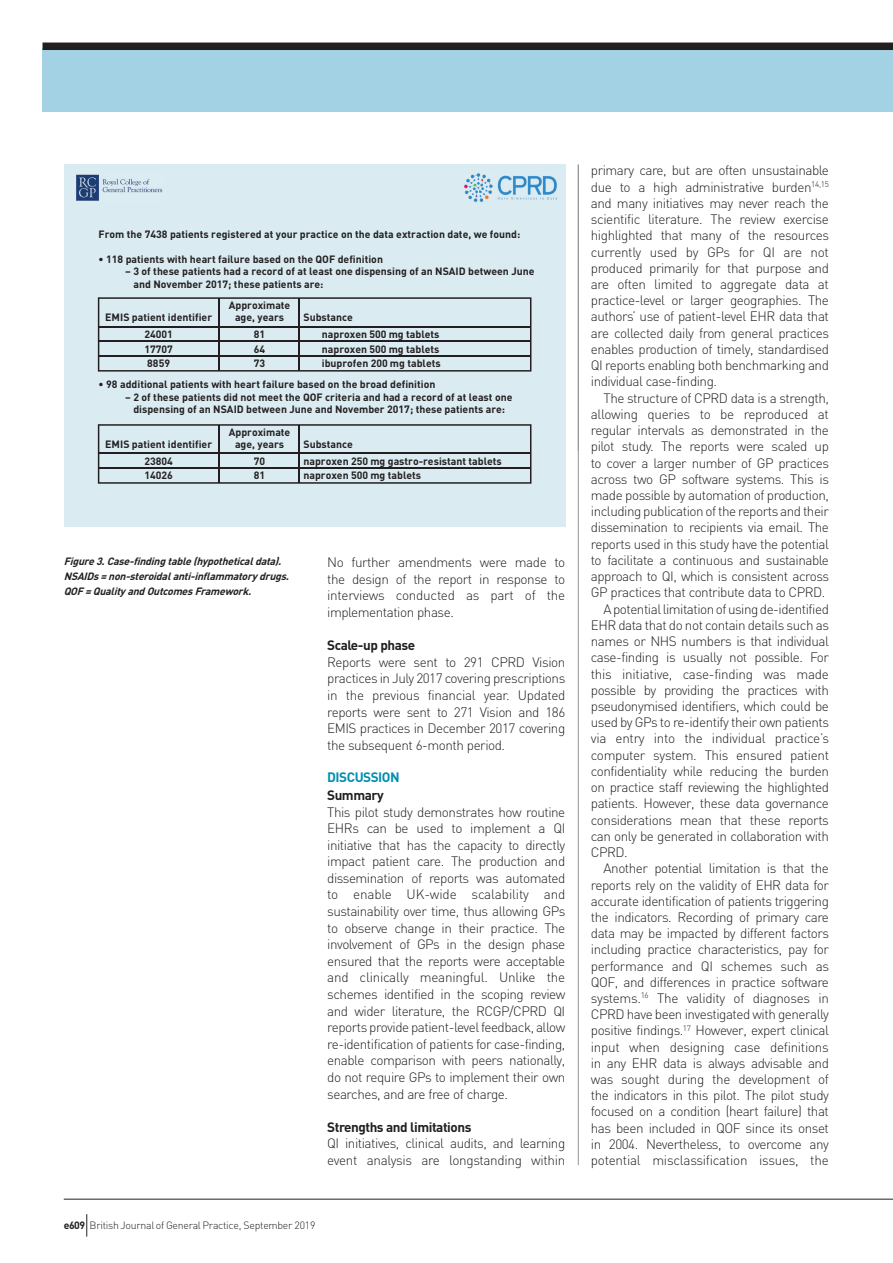
<style>
.page{position:relative;width:893px;height:1263px;background:#fff}
.page>*{position:absolute;margin:0;border:0;box-sizing:border-box;transform-origin:0 0}
.t1{font:300 13.5px/16.6px "DIN";letter-spacing:-.035em;color:#231f20;text-align:justify}
.t2{font:700 13.5px "DIN";letter-spacing:-.035em;color:#231f20}
.t3{font:700 13.5px "DIN";letter-spacing:-.035em;color:#008fb3}
.t4{font:700 10.5px/14.7px "DIN";color:#231f20}
.t5{font:italic 700 10.5px/15px "DIN";color:#231f20}
.t6{font:300 10.5px "DIN";letter-spacing:-.025em;color:#231f20}
.s1{font-weight:700}
</style>
<div class="page">
<div style="left:43px;top:48px;width:850px;height:64px;background:#a2d2e3"></div>
<div style="left:43px;top:43px;width:850px;height:7px;background:#231f20"></div>
<hr style="left:578px;top:165px;width:1px;height:1000px;background:#939598">
<div style="left:64px;top:165px;width:502px;height:362px;background:#daebf2"></div>
<svg style="left:98px;top:297px;width:433px;height:75px"></svg>
<hr style="left:219px;top:298px;width:1px;height:72px;background:#231f20">
<hr style="left:298px;top:298px;width:2px;height:72px;background:#231f20">
<hr style="left:99px;top:326px;width:432px;height:1px;background:#231f20">
<hr style="left:99px;top:341px;width:432px;height:1px;background:#231f20">
<hr style="left:99px;top:355px;width:432px;height:2px;background:#231f20">
<svg style="left:98px;top:424px;width:433px;height:60px"></svg>
<hr style="left:219px;top:425px;width:1px;height:57px;background:#231f20">
<hr style="left:298px;top:425px;width:2px;height:57px;background:#231f20">
<hr style="left:99px;top:453px;width:432px;height:1px;background:#231f20">
<hr style="left:99px;top:467px;width:432px;height:2px;background:#231f20">
<img style="left:76px;top:174px;width:87px;height:27px">
<img style="left:464px;top:173px;width:93px;height:29px">
<hr style="left:64px;top:1199px;width:829px;height:1px;background:#231f20">
<svg style="left:86px;top:1214px;width:1px;height:22px"></svg>
<p class="t4" style="left:99px;top:226px;width:423px">From the 7438 patients registered at your practice on the data extraction date, we found:</p>
<p class="t4" style="left:99px;top:251px;width:286px">• 118 patients with heart failure based on the QOF definition</p>
<p class="t4" style="left:133px;top:265px;width:403px;line-height:12.6px;text-indent:-8px">– 3 of these patients had a record of at least one dispensing of an NSAID between June and November 2017; these patients are:</p>
<p class="t4" style="left:303px;top:310px;width:51px">Substance</p>
<p class="t4" style="left:229px;top:298px;width:63px;line-height:12.6px;text-align:center">Approximate age, years</p>
<p class="t4" style="left:105px;top:310px;width:108px">EMIS patient identifier</p>
<p class="t4" style="left:144px;top:326px;width:30px;text-align:justify">24001<br>17707<br>8859</p>
<p class="t4" style="left:254px;top:326px;width:13px;text-align:justify">81<br>64<br>73</p>
<p class="t4" style="left:322px;top:326px;width:120px;text-align:justify">naproxen 500 mg tablets naproxen 500 mg tablets ibuprofen 200 mg tablets</p>
<p class="t4" style="left:99px;top:377px;width:338px">• 98 additional patients with heart failure based on the broad definition</p>
<p class="t4" style="left:125px;top:390px;width:389px;line-height:12.6px;text-align:center">– 2 of these patients did not meet the QOF criteria and had a record of at least one dispensing of an NSAID between June and November 2017; these patients are:</p>
<p class="t4" style="left:229px;top:425px;width:63px;line-height:12.6px;text-align:center">Approximate age, years</p>
<p class="t4" style="left:105px;top:437px;width:108px">EMIS patient identifier</p>
<p class="t4" style="left:303px;top:437px;width:51px">Substance</p>
<p class="t4" style="left:144px;top:453px;width:30px">23804<br>14026</p>
<p class="t4" style="left:254px;top:453px;width:13px">70<br>81</p>
<p class="t4" style="left:303px;top:453px;width:200px">naproxen 250 mg gastro-resistant tablets naproxen 500 mg tablets</p>
<p class="t5" style="left:64px;top:553px;width:230px">Figure3.Case-findingtable(hypotheticaldata).<br>NSAIDs = non-steroidalanti-inflammatory drugs.<br>QOF = Quality andOutcomesFramework.</p>
<p class="t1" style="left:327px;top:554px;width:240px">No further amendments were made to the design of the report in response to interviews conducted as part of the implementation phase.</p>
<p class="t2" style="left:327px;top:636px;width:90px">Scale-up phase</p>
<p class="t1" style="left:327px;top:653px;width:240px">Reports were sent to 291 CPRD Vision practices in July 2017 covering prescriptions in the previous financial year. Updated reports were sent to 271 Vision and 186<br>EMIS practices in December 2017 covering the subsequent 6-month period.</p>
<p class="t3" style="left:327px;top:768px;width:74px">DISCUSSION</p>
<p class="t2" style="left:327px;top:786px;width:58px">Summary</p>
<p class="t1" style="left:327px;top:803px;width:240px">This pilot study demonstrates how routine EHRs can be used to implement a QI initiative that has the capacity to directly impact patient care. The production and dissemination of reports was automated to enable UK-wide scalability and sustainability over time, thus allowing GPs to observe change in their practice. The involvement of GPs in the design phase ensured that the reports were acceptable and clinically meaningful. Unlike the schemes identified in the scoping review and wider literature, the RCGP/CPRD QI reports provide patient-level feedback, allow re-identification of patients for case-finding, enable comparison with peers nationally, do not require GPs to implement their own searches, and are free of charge.</p>
<p class="t2" style="left:327px;top:1118px;width:146px">Strengths and limitations</p>
<p class="t1" style="left:327px;top:1135px;width:240px">QI initiatives, clinical audits, and learning event analysis are longstanding within</p>
<p class="t6" style="left:64px;top:1218px;width:253px"><span class="s1">e609</span> British Journal of General Practice, September 2019</p>
<p class="t1" style="left:591px;top:162px;width:240px;line-height:16.2px">primary care, but are often unsustainable due to a high administrative burden<sup>14,15 </sup>and many initiatives may never reach the scientific literature. The review exercise highlighted that many of the resources currently used by GPs for QI are not produced primarily for that purpose and are often limited to aggregate data at practice-level or larger geographies. The authors’ use of patient-level EHR data that are collected daily from general practices enables production of timely, standardised QI reports enabling both benchmarking and individual case-finding.</p>
<p class="t1" style="left:604px;top:389px;width:227px">The structure of CPRD data is a strength,</p>
<p class="t1" style="left:591px;top:406px;width:240px">allowing queries to be reproduced at</p>
<p class="t1" style="left:591px;top:422px;width:240px">regular intervals as demonstrated in the</p>
<p class="t1" style="left:591px;top:438px;width:240px">pilot study. The reports were scaled up</p>
<p class="t1" style="left:591px;top:454px;width:240px">to cover a larger number of GP practices</p>
<p class="t1" style="left:591px;top:470px;width:240px">across two GP software systems. This is</p>
<p class="t1" style="left:591px;top:487px;width:240px">made possible by automation of production,</p>
<p class="t1" style="left:591px;top:503px;width:240px">including publication of the reports and their</p>
<p class="t1" style="left:591px;top:519px;width:240px">dissemination to recipients via email. The</p>
<p class="t1" style="left:591px;top:535px;width:240px">reports used in this study have the potential</p>
<p class="t1" style="left:591px;top:552px;width:240px">to facilitate a continuous and sustainable</p>
<p class="t1" style="left:591px;top:568px;width:240px">approach to QI, which is consistent across</p>
<p class="t1" style="left:591px;top:584px;width:236px">GP practices that contribute data to CPRD.</p>
<p class="t1" style="left:604px;top:600px;width:227px">A potential limitation of using de-identified</p>
<p class="t1" style="left:591px;top:616px;width:240px">EHR data that do not contain details such as</p>
<p class="t1" style="left:591px;top:633px;width:240px">names or NHS numbers is that individual</p>
<p class="t1" style="left:591px;top:649px;width:240px">case-finding is usually not possible. For</p>
<p class="t1" style="left:591px;top:665px;width:240px">this initiative, case-finding was made</p>
<p class="t1" style="left:591px;top:681px;width:240px">possible by providing the practices with</p>
<p class="t1" style="left:591px;top:698px;width:240px">pseudonymised identifiers, which could be</p>
<p class="t1" style="left:591px;top:714px;width:240px">used by GPs to re-identify their own patients</p>
<p class="t1" style="left:591px;top:730px;width:240px">via entry into the individual practice’s</p>
<p class="t1" style="left:591px;top:746px;width:240px">computer system. This ensured patient</p>
<p class="t1" style="left:591px;top:762px;width:240px">confidentiality while reducing the burden</p>
<p class="t1" style="left:591px;top:779px;width:240px">on practice staff reviewing the highlighted</p>
<p class="t1" style="left:591px;top:795px;width:240px">patients. However, these data governance</p>
<p class="t1" style="left:591px;top:811px;width:240px">considerations mean that these reports</p>
<p class="t1" style="left:591px;top:827px;width:240px">can only be generated in collaboration with</p>
<p class="t1" style="left:591px;top:844px;width:38px">CPRD.</p>
<p class="t1" style="left:604px;top:860px;width:227px">Another potential limitation is that the</p>
<p class="t1" style="left:591px;top:876px;width:240px">reports rely on the validity of EHR data for</p>
<p class="t1" style="left:591px;top:892px;width:240px">accurate identification of patients triggering</p>
<p class="t1" style="left:591px;top:909px;width:240px">the indicators. Recording of primary care</p>
<p class="t1" style="left:591px;top:925px;width:240px">data may be impacted by different factors</p>
<p class="t1" style="left:591px;top:941px;width:240px">including practice characteristics, pay for</p>
<p class="t1" style="left:591px;top:957px;width:240px">performance and QI schemes such as</p>
<p class="t1" style="left:591px;top:973px;width:240px">QOF, and differences in practice software</p>
<p class="t1" style="left:591px;top:989px;width:240px">systems.<sup>16</sup> The validity of diagnoses in</p>
<p class="t1" style="left:591px;top:1006px;width:240px">CPRD have been investigated with generally</p>
<p class="t1" style="left:591px;top:1022px;width:240px">positive findings.<sup>17</sup> However, expert clinical</p>
<p class="t1" style="left:591px;top:1038px;width:239px">input when designing case definitions</p>
<p class="t1" style="left:591px;top:1054px;width:240px">in any EHR data is always advisable and</p>
<p class="t1" style="left:591px;top:1071px;width:240px">was sought during the development of</p>
<p class="t1" style="left:591px;top:1087px;width:240px">the indicators in this pilot. The pilot study</p>
<p class="t1" style="left:591px;top:1103px;width:240px">focused on a condition (heart failure) that</p>
<p class="t1" style="left:591px;top:1119px;width:240px">has been included in QOF since its onset</p>
<p class="t1" style="left:591px;top:1135px;width:240px">in 2004. Nevertheless, to overcome any</p>
<p class="t1" style="left:591px;top:1152px;width:239px">potential misclassification issues, the</p>
</div>
